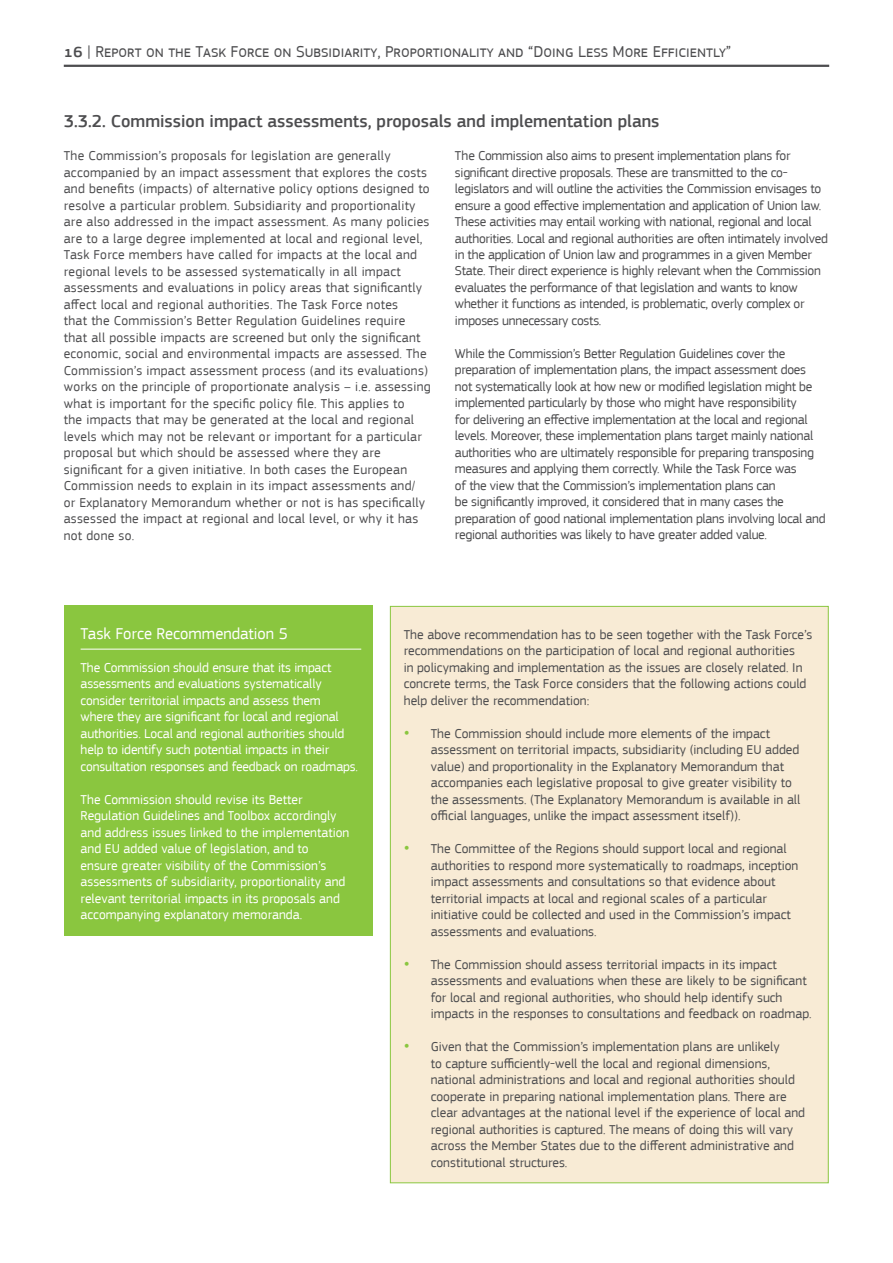
<style>
.page{position:relative;width:893px;height:1263px;background:#fff}
.page>*{position:absolute;margin:0;border:0;box-sizing:border-box;transform-origin:0 0}
.t1{font:500 18px "EC Square Sans Pro";color:#4d4d4f}
.t2{font:16.5px "EC Square Sans Pro";color:#4d4d4f}
.t3{font:16.5px "EC Square Sans Pro";color:#fff}
.t4{font:13.5px/16.5px "EC Square Sans Pro";color:#4d4d4f}
.t5{font:13.5px/16.5px "EC Square Sans Pro";letter-spacing:-.02em;color:#4d4d4f}
.t6{font:13.5px/16.5px "EC Square Sans Pro";letter-spacing:.02em;color:#4d4d4f}
.t7{font:13.5px/16.5px "EC Square Sans Pro";color:#fff}
.s1{font-weight:500}
.s2{font-size:21px;color:#8ac63f}
</style>
<div class="page">
<hr style="left:64px;top:65px;width:765px;height:2px;background:#4d4d4f">
<div style="left:64px;top:606px;width:309px;height:330px;background:#8ac63f"></div>
<div style="left:390px;top:606px;width:439px;height:577px;background:#f8ebd5;border:1px solid #8ac63f"></div>
<hr style="left:81px;top:649px;width:280px;height:1px;background:#fff">
<p class="t2" style="left:64px;top:42px;width:669px"><span class="s1">16</span> | Report on the Task Force on Subsidiarity, Proportionality and “Doing Less More Efficiently”</p>
<h1 class="t1" style="left:64px;top:111px;width:597px">3.3.2. Commission impact assessments, proposals and implementation plans</h1>
<p class="t6" style="left:64px;top:147px;width:368px">The Commission’s proposals for legislation are generally accompanied by an impact assessment that explores the costs and benefits (impacts) of alternative policy options designed to resolve a particular problem. Subsidiarity and proportionality are also addressed in the impact assessment. As many policies are to a large degree implemented at local and regional level, Task Force members have called for impacts at the local and regional levels to be assessed systematically in all impact assessments and evaluations in policy areas that significantly affect local and regional authorities. The Task Force notes<br>that the Commission’s Better Regulation Guidelines require that all possible impacts are screened but only the significant economic, social and environmental impacts are assessed. The Commission’s impact assessment process (and its evaluations) works on the principle of proportionate analysis – i.e. assessing what is important for the specific policy file. This applies to<br>the impacts that may be generated at the local and regional levels which may not be relevant or important for a particular proposal but which should be assessed where they are significant for a given initiative. In both cases the European Commission needs to explain in its impact assessments and/<br>or Explanatory Memorandum whether or not is has specifically assessed the impact at regional and local level, or why it has not done so.</p>
<p class="t5" style="left:455px;top:147px;width:374px">The Commission also aims to present implementation plans for significant directive proposals. These are transmitted to the co&shy;legislators and will outline the activities the Commission envisages to ensure a good effective implementation and application of Union law.<br>These activities may entail working with national, regional and local authorities. Local and regional authorities are often intimately involved in the application of Union law and programmes in a given Member State. Their direct experience is highly relevant when the Commission evaluates the performance of that legislation and wants to know whether it functions as intended, is problematic, overly complex or imposes unnecessary costs.</p>
<p class="t5" style="left:455px;top:345px;width:372px">While the Commission’s Better Regulation Guidelines cover the preparation of implementation plans, the impact assessment does not systematically look at how new or modified legislation might be implemented particularly by those who might have responsibility<br>for delivering an effective implementation at the local and regional levels. Moreover, these implementation plans target mainly national authorities who are ultimately responsible for preparing transposing measures and applying them correctly. While the Task Force was<br>of the view that the Commission’s implementation plans can<br>be significantly improved, it considered that in many cases the preparation of good national implementation plans involving local and regional authorities was likely to have greater added value.</p>
<p class="t3" style="left:81px;top:623px;width:209px">Task Force Recommendation 5</p>
<p class="t7" style="left:81px;top:659px;width:279px">The Commission should ensure that its impact assessments and evaluations systematically consider territorial impacts and assess them<br>where they are significant for local and regional authorities. Local and regional authorities should help to identify such potential impacts in their consultation responses and feedback on roadmaps.</p>
<p class="t7" style="left:81px;top:791px;width:270px">The Commission should revise its Better Regulation Guidelines and Toolbox accordingly and address issues linked to the implementation and EU added value of legislation, and to<br>ensure greater visibility of the Commission’s assessments of subsidiarity, proportionality and relevant territorial impacts in its proposals and accompanying explanatory memoranda.</p>
<p class="t4" style="left:404px;top:626px;width:410px">The above recommendation has to be seen together with the Task Force’s recommendations on the participation of local and regional authorities<br>in policymaking and implementation as the issues are closely related. In concrete terms, the Task Force considers that the following actions could help deliver the recommendation:</p>
<p class="t4" style="left:431px;top:725px;width:371px;text-indent:-27px"><span class="s2">•</span> The Commission should include more elements of the impact assessment on territorial impacts, subsidiarity (including EU added value) and proportionality in the Explanatory Memorandum that accompanies each legislative proposal to give greater visibility to the assessments. (The Explanatory Memorandum is available in all official languages, unlike the impact assessment itself)).</p>
<p class="t4" style="left:431px;top:840px;width:369px;text-indent:-27px"><span class="s2">•</span> The Committee of the Regions should support local and regional authorities to respond more systematically to roadmaps, inception impact assessments and consultations so that evidence about territorial impacts at local and regional scales of a particular initiative could be collected and used in the Commission’s impact assessments and evaluations.</p>
<p class="t4" style="left:431px;top:956px;width:382px;text-indent:-27px"><span class="s2">•</span> The Commission should assess territorial impacts in its impact assessments and evaluations when these are likely to be significant for local and regional authorities, who should help identify such impacts in the responses to consultations and feedback on roadmap.</p>
<p class="t4" style="left:431px;top:1038px;width:376px;text-indent:-27px"><span class="s2">•</span> Given that the Commission’s implementation plans are unlikely<br>to capture sufficiently-well the local and regional dimensions, national administrations and local and regional authorities should cooperate in preparing national implementation plans. There are clear advantages at the national level if the experience of local and regional authorities is captured. The means of doing this will vary across the Member States due to the different administrative and constitutional structures.</p>
</div>
